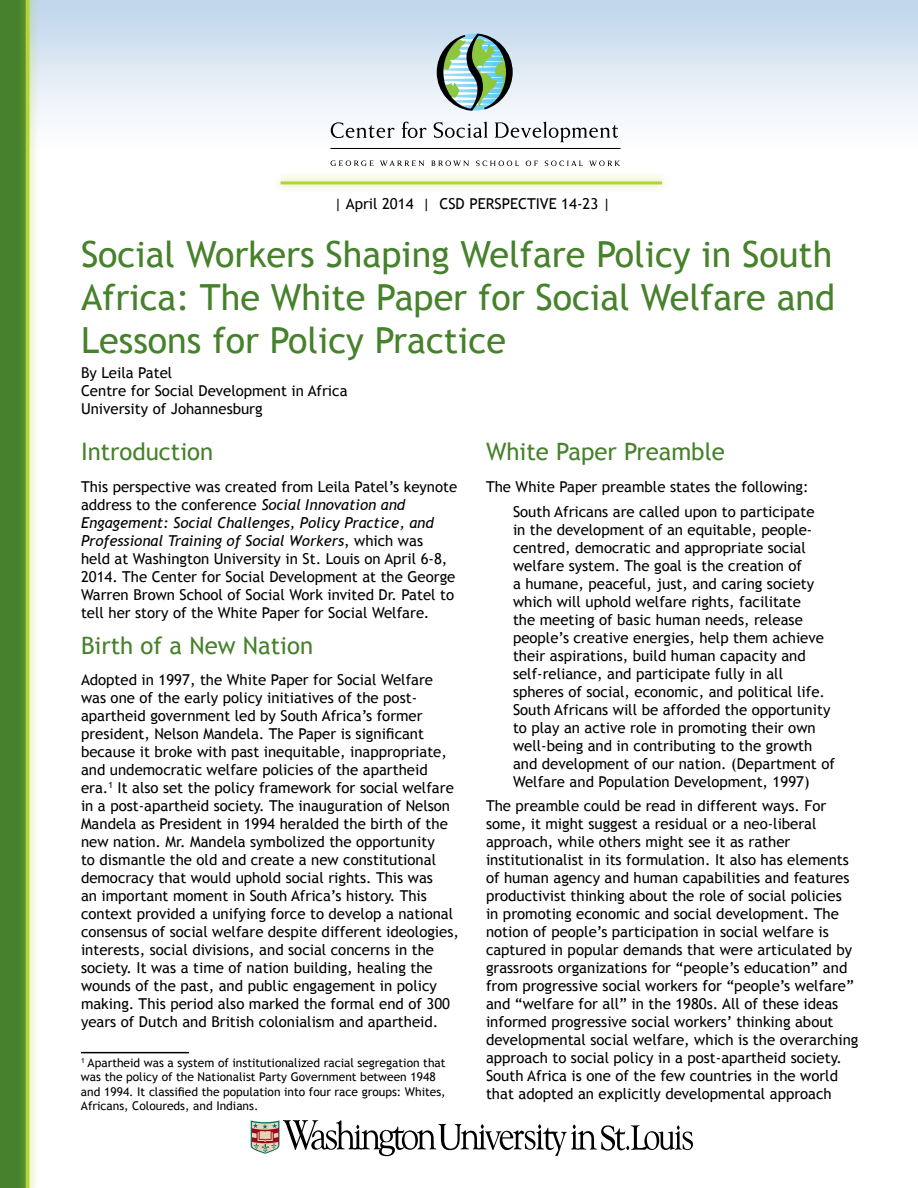
<style>
.page{position:relative;width:918px;height:1188px;background:#fff}
.page>*{position:absolute;margin:0;border:0;box-sizing:border-box;transform-origin:0 0}
.t1{font:36px/43.2px "Trebuchet MS";color:#46812b;text-align:justify}
.t2{font:24px "Trebuchet MS";color:#46812b}
.t3{font:15px/18px "Trebuchet MS";color:#000}
.t4{font:12px/14.4px "Trebuchet MS";color:#000}
.s1{font-style:italic}
</style>
<div class="page">
<div style="left:0;top:0;width:918px;height:173px;background:linear-gradient(to bottom,#c1d7eb,#fff)"></div>
<svg style="left:250px;top:1120px;width:443px;height:36px"></svg>
<div style="left:0;top:0;width:28px;height:1188px;background:#46812b"></div>
<div style="left:16px;top:0;width:23px;height:1188px;background:#b3d336;opacity:.75"></div>
<hr style="left:26px;top:0;width:3px;height:1188px;background:#b3d336">
<hr style="left:81px;top:1052px;width:108px;height:1px;background:#000">
<hr style="left:331px;top:148px;width:289px;height:1px;background:#000">
<svg style="left:331px;top:160px;width:42px;height:6px"></svg>
<svg style="left:380px;top:160px;width:44px;height:6px"></svg>
<svg style="left:431px;top:160px;width:38px;height:6px"></svg>
<svg style="left:476px;top:161px;width:43px;height:5px"></svg>
<svg style="left:526px;top:161px;width:12px;height:5px"></svg>
<svg style="left:545px;top:161px;width:38px;height:5px"></svg>
<svg style="left:589px;top:161px;width:31px;height:5px"></svg>
<svg style="left:331px;top:122px;width:63px;height:16px"></svg>
<svg style="left:402px;top:122px;width:24px;height:16px"></svg>
<svg style="left:434px;top:122px;width:54px;height:16px"></svg>
<svg style="left:495px;top:122px;width:123px;height:20px"></svg>
<svg style="left:437px;top:34px;width:76px;height:77px;background:#88ab9b"></svg>
<div style="left:271px;top:172px;width:401px;height:22px;background:#b3d336;opacity:.75"></div>
<hr style="left:281px;top:181px;width:381px;height:3px;background:#b3d336">
<p class="t3" style="left:334px;top:195px;width:278px">| April 2014 | CSD PERSPECTIVE 14-23 |</p>
<h1 class="t1" style="left:81px;top:233px;width:756px">Social Workers Shaping Welfare Policy in South Africa: The White Paper for Social Welfare and Lessons for Policy Practice</h1>
<p class="t3" style="left:81px;top:364px;width:268px">By Leila Patel<br>Centre for Social Development in Africa<br>University of Johannesburg</p>
<h2 class="t2" style="left:486px;top:438px;width:240px">White Paper Preamble</h2>
<p class="t3" style="left:513px;top:475px;width:303px;line-height:24.8px;text-indent:-27px">The White Paper preamble states the following:<br>South Africans are called upon to participate</p>
<p class="t3" style="left:513px;top:521px;width:324px">in the development of an equitable, people&shy;centred, democratic and appropriate social welfare system. The goal is the creation of<br>a humane, peaceful, just, and caring society which will uphold welfare rights, facilitate<br>the meeting of basic human needs, release people’s creative energies, help them achieve their aspirations, build human capacity and self-reliance, and participate fully in all spheres of social, economic, and political life.<br>South Africans will be afforded the opportunity to play an active role in promoting their own well-being and in contributing to the growth and development of our nation. (Department of Welfare and Population Development, 1997)</p>
<p class="t3" style="left:486px;top:797px;width:374px">The preamble could be read in different ways. For some, it might suggest a residual or a neo-liberal approach, while others might see it as rather institutionalist in its formulation. It also has elements of human agency and human capabilities and features productivist thinking about the role of social policies<br>in promoting economic and social development. The notion of people’s participation in social welfare is captured in popular demands that were articulated by grassroots organizations for “people’s education” and from progressive social workers for “people’s welfare” and “welfare for all” in the 1980s. All of these ideas informed progressive social workers’ thinking about developmental social welfare, which is the overarching approach to social policy in a post-apartheid society.<br>South Africa is one of the few countries in the world that adopted an explicitly developmental approach</p>
<h2 class="t2" style="left:81px;top:438px;width:134px">Introduction</h2>
<p class="t3" style="left:81px;top:478px;width:378px">This perspective was created from Leila Patel’s keynote address to the conference <span class="s1">Social Innovation and Engagement: Social Challenges, Policy Practice, and Professional Training of Social Workers</span>, which was<br>held at Washington University in St. Louis on April 6-8, 2014. The Center for Social Development at the George Warren Brown School of Social Work invited Dr. Patel to tell her story of the White Paper for Social Welfare<span class="s1">.</span></p>
<h2 class="t2" style="left:81px;top:631px;width:234px">Birth of a New Nation</h2>
<p class="t3" style="left:81px;top:671px;width:379px">Adopted in 1997, the White Paper for Social Welfare was one of the early policy initiatives of the post&shy;apartheid government led by South Africa’s former president, Nelson Mandela. The Paper is significant because it broke with past inequitable, inappropriate, and undemocratic welfare policies of the apartheid era.<sup>1</sup> It also set the policy framework for social welfare in a post-apartheid society. The inauguration of Nelson Mandela as President in 1994 heralded the birth of the new nation. Mr. Mandela symbolized the opportunity<br>to dismantle the old and create a new constitutional democracy that would uphold social rights. This was<br>an important moment in South Africa’s history. This context provided a unifying force to develop a national consensus of social welfare despite different ideologies, interests, social divisions, and social concerns in the society. It was a time of nation building, healing the wounds of the past, and public engagement in policy making. This period also marked the formal end of 300 years of Dutch and British colonialism and apartheid.</p>
<p class="t4" style="left:81px;top:1056px;width:366px"><sup>1</sup> Apartheid was a system of institutionalized racial segregation that was the policy of the Nationalist Party Government between 1948 and 1994. It classified the population into four race groups: Whites, Africans, Coloureds, and Indians.</p>
</div>
